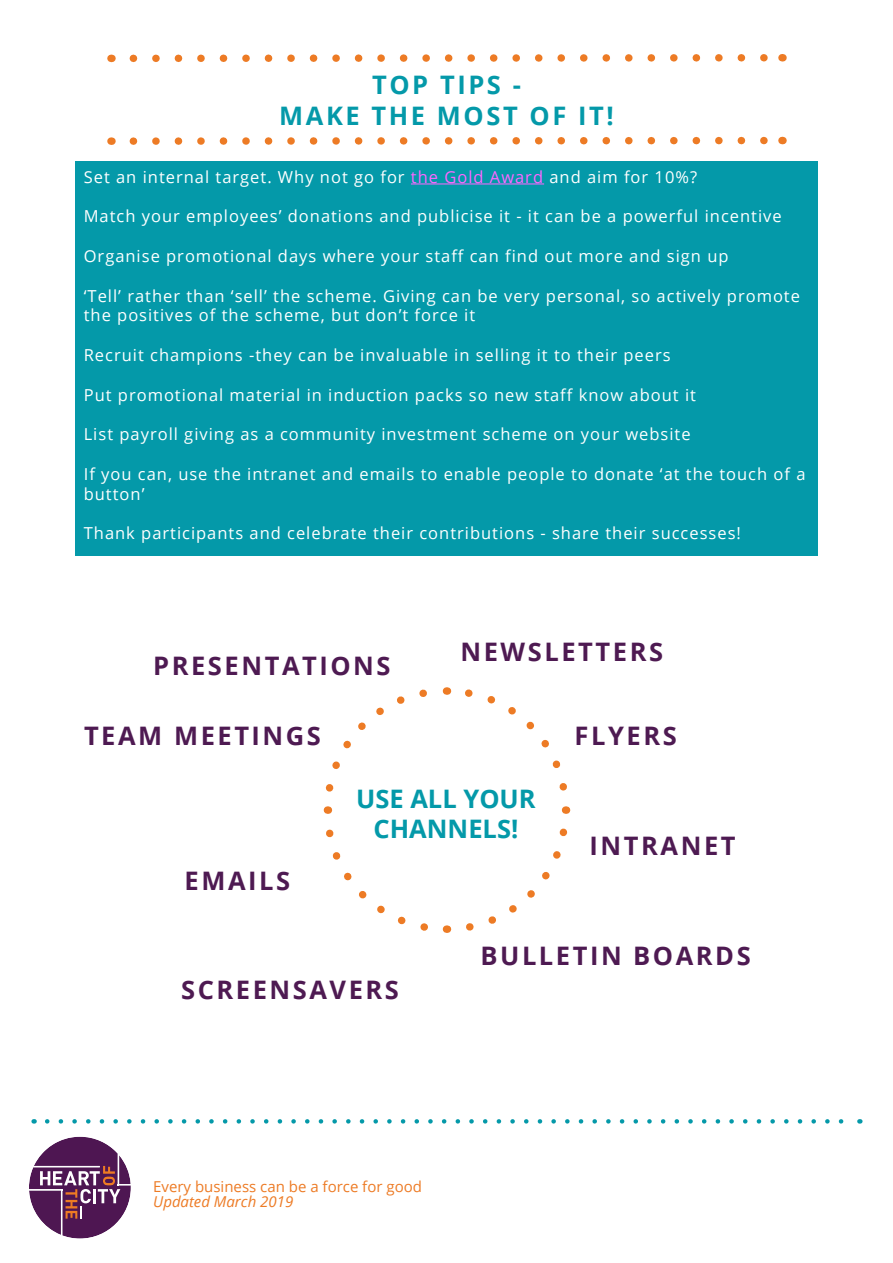
<style>
.page{position:relative;width:893px;height:1263px;background:#fff}
.page>*{position:absolute;margin:0;border:0;box-sizing:border-box;transform-origin:0 0}
.t1{font:700 25.5px "Open Sans";letter-spacing:.1em;color:#4e1a52}
.t2{font:700 25.5px "Open Sans";letter-spacing:.1em;color:#0499a9}
.t3{font:700 25.5px/30.6px "Open Sans";color:#0499a9;text-align:center}
.t4{font:16.5px/19.8px "Open Sans";letter-spacing:.06em;color:#fff}
.t5{font:15px "Open Sans";color:#ed7b25}
.t6{font:italic 15px "Open Sans";color:#ed7b25}
.s1{color:#f6f}
</style>
<div class="page">
<svg style="left:47px;top:1119px;width:797px;height:4px"></svg>
<svg style="left:29px;top:1137px;width:102px;height:101px"></svg>
<svg style="left:129px;top:54px;width:654px;height:9px"></svg>
<svg style="left:129px;top:136px;width:654px;height:9px"></svg>
<div style="left:75px;top:162px;width:743px;height:394px;background:#0499a9"></div>
<hr style="left:411px;top:184px;width:133px;height:1px;background:#f6f">
<svg style="left:466px;top:806px;width:105px;height:125px"></svg>
<svg style="left:446px;top:687px;width:121px;height:104px"></svg>
<svg style="left:323px;top:689px;width:104px;height:125px"></svg>
<svg style="left:326px;top:829px;width:121px;height:104px"></svg>
<p class="t2" style="left:372px;top:67px;width:150px">TOP TIPS -</p>
<p class="t2" style="left:279px;top:97px;width:336px">MAKE THE MOST OF IT!</p>
<p class="t4" style="left:84px;top:166px;width:615px">Set an internal target. Why not go for <span class="s1">the Gold Award</span> and aim for 10%?</p>
<p class="t4" style="left:84px;top:206px;width:699px">Match your employees’ donations and publicise it - it can be a powerful incentive</p>
<p class="t4" style="left:84px;top:246px;width:646px">Organise promotional days where your staff can find out more and sign up</p>
<p class="t4" style="left:84px;top:285px;width:718px">‘Tell’ rather than ‘sell’ the scheme. Giving can be very personal, so actively promote the positives of the scheme, but don’t force it</p>
<p class="t4" style="left:84px;top:345px;width:588px">Recruit champions -they can be invaluable in selling it to their peers</p>
<p class="t4" style="left:84px;top:384px;width:614px">Put promotional material in induction packs so new staff know about it</p>
<p class="t4" style="left:84px;top:424px;width:608px">List payroll giving as a community investment scheme on your website</p>
<p class="t4" style="left:84px;top:463px;width:723px">If you can, use the intranet and emails to enable people to donate ‘at the touch of a button’</p>
<p class="t4" style="left:84px;top:523px;width:659px">Thank participants and celebrate their contributions - share their successes!</p>
<p class="t1" style="left:153px;top:648px;width:239px">PRESENTATIONS</p>
<p class="t1" style="left:84px;top:717px;width:238px">TEAM MEETINGS</p>
<p class="t1" style="left:460px;top:633px;width:204px">NEWSLETTERS</p>
<p class="t1" style="left:575px;top:717px;width:104px">FLYERS</p>
<p class="t1" style="left:185px;top:863px;width:107px">EMAILS</p>
<p class="t3" style="left:356px;top:782px;width:181px">USE ALL YOUR<br>CHANNELS!</p>
<p class="t1" style="left:590px;top:827px;width:147px">INTRANET</p>
<p class="t1" style="left:480px;top:937px;width:272px">BULLETIN BOARDS</p>
<p class="t1" style="left:181px;top:972px;width:219px">SCREENSAVERS</p>
<p class="t5" style="left:153px;top:1176px;width:270px">Every business can be a force for good</p>
<p class="t6" style="left:153px;top:1191px;width:142px">Updated March 2019</p>
</div>
